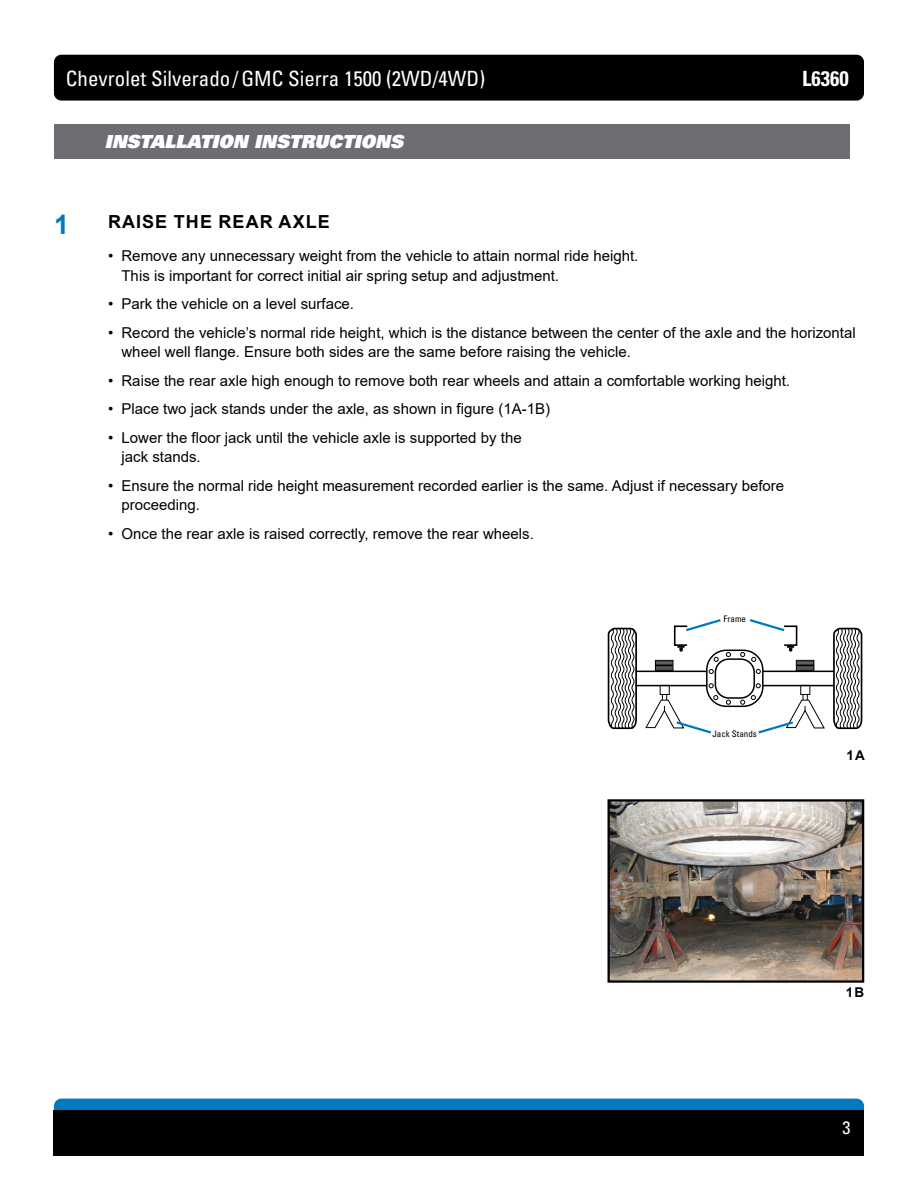
<style>
.page{position:relative;width:918px;height:1188px;background:#fff}
.page>*{position:absolute;margin:0;border:0;box-sizing:border-box;transform-origin:0 0}
.t1{font:700 27px "Arial";color:#0079c1}
.t2{font:condensed 21px "Univers LT Std";color:#fff}
.t3{font:700 condensed 21px "Univers LT Std";color:#fff}
.t4{font:18px "Univers LT Std X Black Obl";color:#fff}
.t5{font:700 18px "Arial";letter-spacing:.06em;color:#000}
.t6{font:condensed 18px "Univers LT Std";color:#fff}
.t7{font:15px/19.5px "Arial";color:#000}
.t8{font:700 13.5px "Arial";color:#000}
.t9{font:condensed 9px "Univers LT Std";color:#000}
</style>
<div class="page">
<div style="left:54px;top:55px;width:810px;height:46px;background:#000;border-radius:7px"></div>
<div style="left:54px;top:1099px;width:810px;height:45px;background:#0079c1;border-radius:7px"></div>
<div style="left:54px;top:1110px;width:810px;height:46px;background:#000"></div>
<hr style="left:636px;top:671px;width:71px;height:1px;background:#000">
<hr style="left:636px;top:685px;width:71px;height:1px;background:#000">
<hr style="left:763px;top:671px;width:71px;height:1px;background:#000">
<hr style="left:763px;top:685px;width:71px;height:1px;background:#000">
<div style="left:706px;top:650px;width:58px;height:57px;border:2px solid #000;border-radius:20px"></div>
<div style="left:715px;top:658px;width:40px;height:41px;border:2px solid #000;border-radius:14px"></div>
<svg style="left:726px;top:652px;width:5px;height:5px"></svg>
<svg style="left:714px;top:657px;width:4px;height:5px"></svg>
<svg style="left:751px;top:657px;width:5px;height:5px"></svg>
<svg style="left:709px;top:669px;width:5px;height:5px"></svg>
<svg style="left:709px;top:683px;width:5px;height:5px"></svg>
<svg style="left:756px;top:669px;width:5px;height:5px"></svg>
<svg style="left:756px;top:683px;width:5px;height:5px"></svg>
<svg style="left:740px;top:652px;width:5px;height:5px"></svg>
<svg style="left:726px;top:700px;width:5px;height:5px"></svg>
<svg style="left:740px;top:700px;width:5px;height:5px"></svg>
<div style="left:660px;top:685px;width:10px;height:10px;border:1px solid #000"></div>
<div style="left:800px;top:685px;width:10px;height:10px;border:1px solid #000"></div>
<div style="left:655px;top:660px;width:18px;height:12px;border:1px solid #000"></div>
<div style="left:796px;top:660px;width:18px;height:12px;border:1px solid #000"></div>
<svg style="left:655px;top:662px;width:18px;height:9px"></svg>
<svg style="left:796px;top:662px;width:18px;height:9px"></svg>
<svg style="left:607px;top:627px;width:31px;height:103px"></svg>
<svg style="left:832px;top:627px;width:31px;height:103px"></svg>
<svg style="left:645px;top:694px;width:73px;height:40px"></svg>
<svg style="left:751px;top:694px;width:74px;height:40px"></svg>
<svg style="left:688px;top:619px;width:33px;height:12px"></svg>
<svg style="left:749px;top:619px;width:34px;height:12px"></svg>
<div style="left:674px;top:625px;width:14px;height:21px;border:2px solid #000"></div>
<div style="left:783px;top:625px;width:14px;height:21px;border:2px solid #000"></div>
<svg style="left:677px;top:645px;width:8px;height:7px"></svg>
<svg style="left:787px;top:645px;width:7px;height:7px"></svg>
<img style="left:611px;top:802px;width:250px;height:178px">
<div style="left:608px;top:799px;width:256px;height:184px;border:2px solid #000"></div>
<div style="left:55px;top:124px;width:795px;height:35px;background:#6d6e71"></div>
<div style="left:54px;top:124px;width:424px;height:35px;background:#6d6e71"></div>
<h2 class="t2" style="left:66px;top:65px;width:421px">Chevrolet Silverado/GMC Sierra 1500 (2WD/4WD)</h2>
<h2 class="t3" style="left:802px;top:65px;width:48px">L6360</h2>
<p class="t4" style="left:105px;top:130px;width:300px">INSTALLATION INSTRUCTIONS</p>
<h1 class="t1" style="left:54px;top:205px;width:17px">1</h1>
<p class="t5" style="left:108px;top:209px;width:223px">RAISE THE REAR AXLE</p>
<p class="t7" style="left:122px;top:246px;width:518px;text-indent:-14px">• Remove any unnecessary weight from the vehicle to attain normal ride height.<br>This is important for correct initial air spring setup and adjustment.</p>
<p class="t7" style="left:108px;top:294px;width:248px">• Park the vehicle on a level surface.</p>
<p class="t7" style="left:122px;top:322px;width:736px;text-indent:-14px">• Record the vehicle’s normal ride height, which is the distance between the center of the axle and the horizontal wheel well flange. Ensure both sides are the same before raising the vehicle.</p>
<p class="t7" style="left:108px;top:370px;width:684px">• Raise the rear axle high enough to remove both rear wheels and attain a comfortable working height.</p>
<p class="t7" style="left:108px;top:399px;width:444px">• Place two jack stands under the axle, as shown in figure (1A-1B)</p>
<p class="t7" style="left:122px;top:427px;width:402px;text-indent:-14px">• Lower the floor jack until the vehicle axle is supported by the jack stands.</p>
<p class="t7" style="left:122px;top:475px;width:664px;text-indent:-14px">• Ensure the normal ride height measurement recorded earlier is the same. Adjust if necessary before proceeding.</p>
<p class="t7" style="left:108px;top:523px;width:427px">• Once the rear axle is raised correctly, remove the rear wheels.</p>
<p class="t9" style="left:724px;top:613px;width:24px">Frame</p>
<p class="t9" style="left:712px;top:729px;width:46px">Jack Stands</p>
<p class="t8" style="left:846px;top:746px;width:20px">1A</p>
<p class="t8" style="left:846px;top:983px;width:20px">1B</p>
<p class="t6" style="left:843px;top:1116px;width:9px">3</p>
</div>
